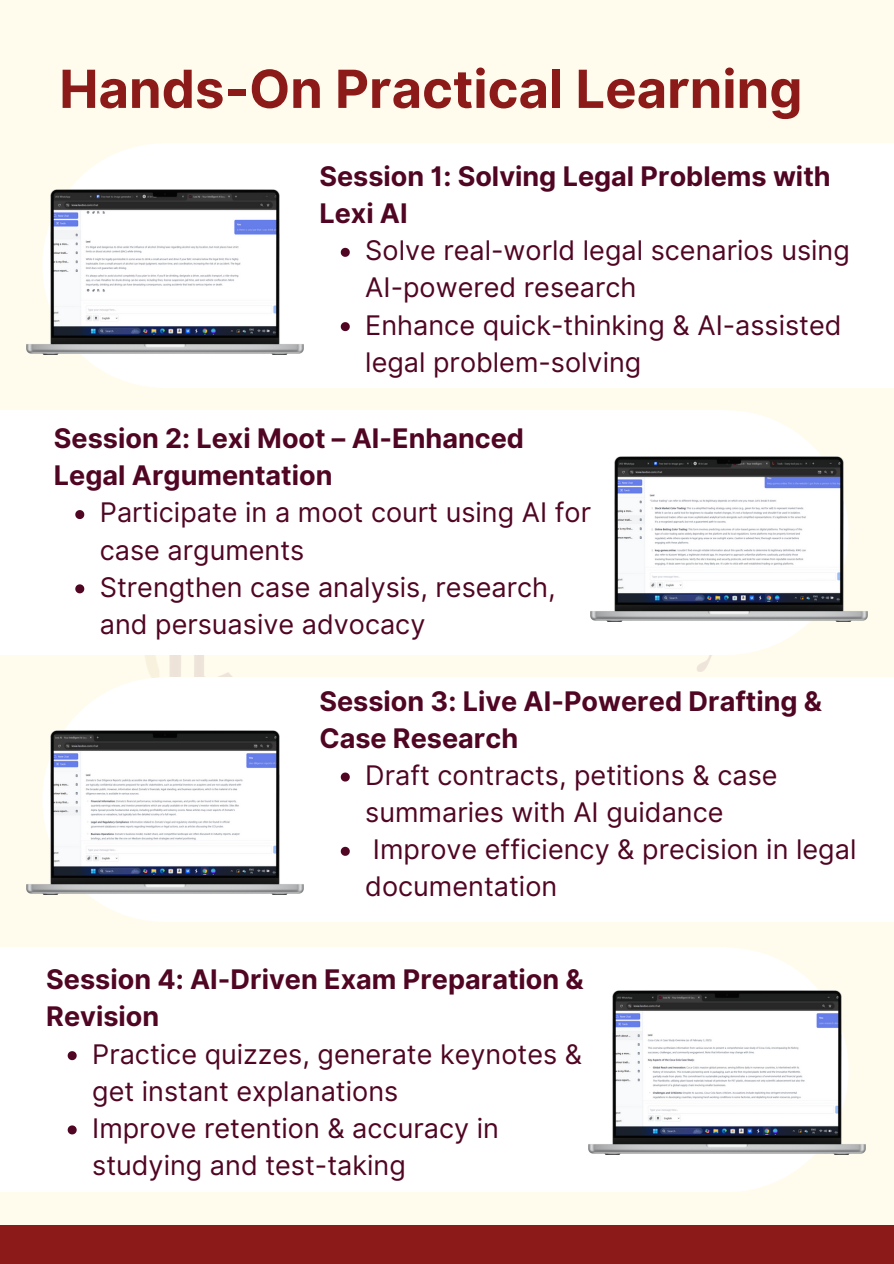
<style>
.page{position:relative;width:894px;height:1264px;background:#fff}
.page>*{position:absolute;margin:0;border:0;box-sizing:border-box;transform-origin:0 0}
.t1{font:700 52.5px "Inter";color:#8b1a18}
.t2{font:27px/37.2px "Inter";color:#500523}
.t3{font:700 27px/37.2px "Inter";color:#500523}
</style>
<div class="page">
<div style="left:0;top:0;width:893px;height:1263px;background:#fffced"></div>
<div style="left:42px;top:143px;width:245px;height:245px;background:#fff;border-radius:50%"></div>
<div style="left:165px;top:143px;width:728px;height:245px;background:#fff"></div>
<div style="left:42px;top:677px;width:245px;height:244px;background:#fff;border-radius:50%"></div>
<div style="left:165px;top:677px;width:728px;height:244px;background:#fff"></div>
<div style="left:604px;top:947px;width:244px;height:245px;background:#fff;border-radius:50%"></div>
<div style="left:0;top:947px;width:726px;height:245px;background:#fff"></div>
<div style="left:604px;top:410px;width:244px;height:245px;background:#fff;border-radius:50%"></div>
<div style="left:0;top:410px;width:726px;height:245px;background:#fff"></div>
<svg style="left:75px;top:510px;width:9px;height:9px"></svg>
<svg style="left:75px;top:584px;width:9px;height:9px"></svg>
<img style="left:26px;top:189px;width:277px;height:165px">
<img style="left:590px;top:457px;width:277px;height:164px">
<img style="left:26px;top:730px;width:277px;height:165px">
<div style="left:0;top:1225px;width:893px;height:38px;background:#8b1a18"></div>
<img style="left:588px;top:990px;width:277px;height:164px">
<svg style="left:340px;top:248px;width:9px;height:9px"></svg>
<svg style="left:340px;top:322px;width:9px;height:9px"></svg>
<svg style="left:340px;top:772px;width:9px;height:9px"></svg>
<svg style="left:340px;top:846px;width:9px;height:9px"></svg>
<svg style="left:68px;top:1051px;width:9px;height:9px"></svg>
<svg style="left:68px;top:1125px;width:9px;height:9px"></svg>
<p class="t1" style="left:59px;top:57px;width:744px">Hands-On Practical Learning</p>
<p class="t3" style="left:319px;top:157px;width:512px">Session 1: Solving Legal Problems with<br>Lexi AI</p>
<p class="t2" style="left:365px;top:232px;width:486px">Solve real-world legal scenarios using<br>AI-powered research</p>
<h2 class="t2" style="left:365px;top:306px;width:477px">Enhance quick-thinking &amp; AI-assisted legal problem-solving</h2>
<h1 class="t3" style="left:54px;top:420px;width:471px">Session 2: Lexi Moot – AI-Enhanced<br>Legal Argumentation</h1>
<h2 class="t2" style="left:100px;top:494px;width:492px">Participate in a moot court using AI for case arguments</h2>
<p class="t2" style="left:100px;top:568px;width:457px">Strengthen case analysis, research, and persuasive advocacy</p>
<p class="t3" style="left:319px;top:682px;width:504px">Session 3: Live AI-Powered Drafting &amp;<br>Case Research</p>
<p class="t2" style="left:365px;top:756px;width:413px">Draft contracts, petitions &amp; case summaries with AI guidance</p>
<p class="t2" style="left:365px;top:830px;width:492px">Improve efficiency &amp; precision in legal documentation</p>
<p class="t3" style="left:46px;top:960px;width:539px">Session 4: AI-Driven Exam Preparation &amp;<br>Revision</p>
<h2 class="t2" style="left:92px;top:1035px;width:491px">Practice quizzes, generate keynotes &amp; get instant explanations</h2>
<p class="t2" style="left:92px;top:1109px;width:408px">Improve retention &amp; accuracy in studying and test-taking</p>
</div>
